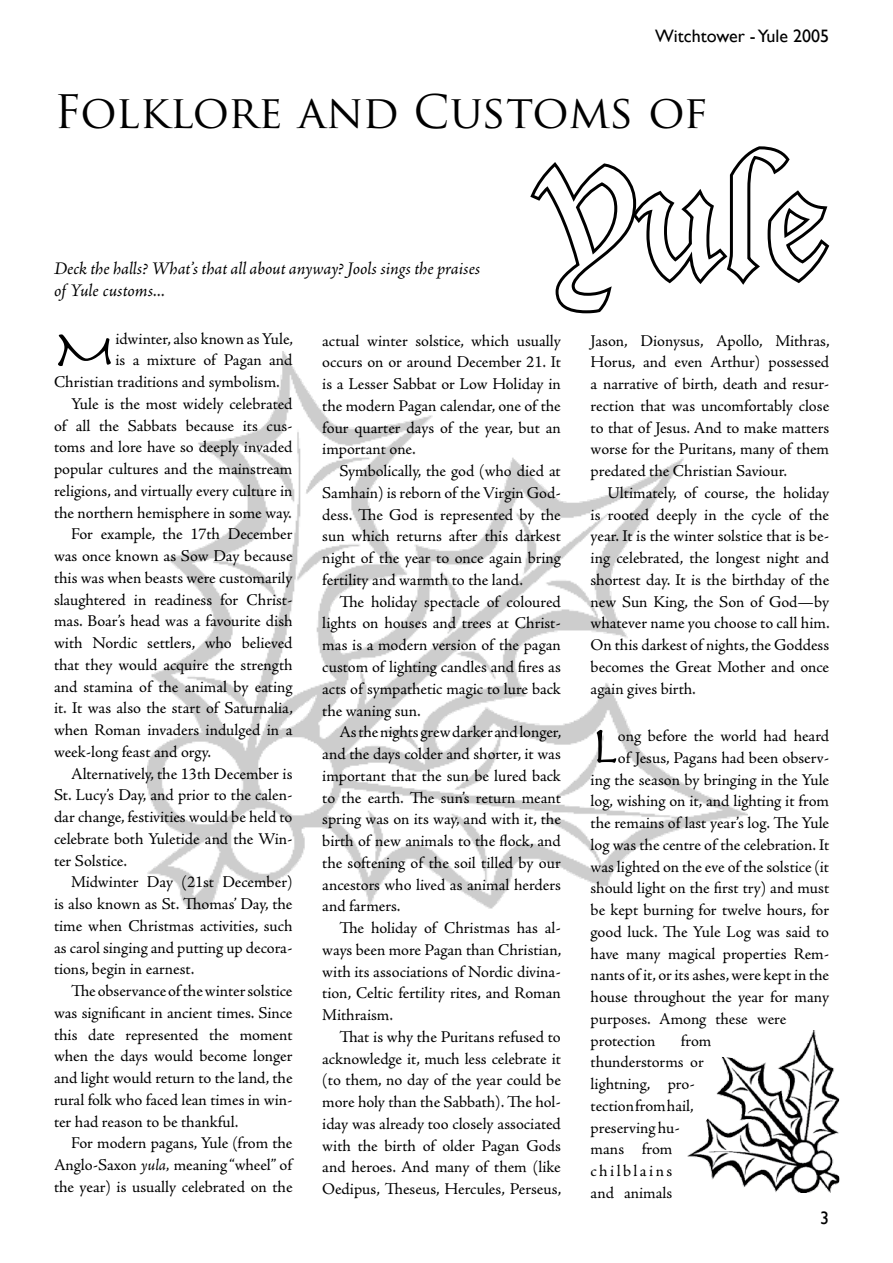
<style>
.page{position:relative;width:893px;height:1263px;background:#fff}
.page>*{position:absolute;margin:0;border:0;box-sizing:border-box;transform-origin:0 0}
.t1{font:150px "Lucida Blackletter";color:#fff}
.t2{font:52.65px "Herculanum";color:#000}
.t3{font:45px "Trajan Pro";color:#000}
.t4{font:italic 18px/21.8px "Adobe Jenson Pro";color:#000}
.t5{font:18px "Gill Sans";color:#000}
.t6{font:16.5px/21.8px "Adobe Jenson Pro";letter-spacing:-.005em;color:#000;text-align:justify}
.s1{font-style:italic}
</style>
<div class="page">
<img style="left:147px;top:352px;width:600px;height:558px">
<img style="left:688px;top:1030px;width:151px;height:163px">
<svg style="left:530px;top:146px;width:300px;height:168px"></svg>
<p class="t5" style="left:655px;top:26px;width:176px">Witchtower - Yule 2005</p>
<h3 class="t3" style="left:54px;top:83px;width:655px">Folklore and Customs of</h3>
<h1 class="t1" style="left:542px;top:134px;width:289px">Yule</h1>
<h2 class="t2" style="left:54px;top:316px;width:63px">M</h2>
<p class="t6" style="left:115px;top:328px;width:179px">idwinter, also known as Yule,</p>
<p class="t4" style="left:54px;top:259px;width:428px">Deck the halls? What’s that all about anyway? Jools sings the praises of Yule customs...</p>
<p class="t6" style="left:322px;top:330px;width:240px">actual winter solstice, which usually occurs on or around December 21. It is a Lesser Sabbat or Low Holiday in the modern Pagan calendar, one of the four quarter days of the year, but an important one.</p>
<p class="t6" style="left:322px;top:460px;width:240px;text-indent:17px">Symbolically, the god (who died at Samhain) is reborn of the Virgin God&shy;dess. The God is represented by the sun which returns after this darkest night of the year to once again bring fertility and warmth to the land.</p>
<p class="t6" style="left:322px;top:591px;width:240px;text-indent:17px">The holiday spectacle of coloured lights on houses and trees at Christ&shy;mas is a modern version of the pagan custom of lighting candles and fires as acts of sympathetic magic to lure back the waning sun.</p>
<p class="t6" style="left:322px;top:721px;width:241px;text-indent:17px">As the nights grew darker and longer, and the days colder and shorter, it was important that the sun be lured back to the earth. The sun’s return meant spring was on its way, and with it, the birth of new animals to the flock, and the softening of the soil tilled by our ancestors who lived as animal herders and farmers.</p>
<p class="t6" style="left:322px;top:917px;width:241px;text-indent:17px">The holiday of Christmas has al&shy;ways been more Pagan than Christian, with its associations of Nordic divina&shy;tion, Celtic fertility rites, and Roman Mithraism.</p>
<p class="t6" style="left:322px;top:1026px;width:241px;text-indent:17px">That is why the Puritans refused to acknowledge it, much less celebrate it (to them, no day of the year could be more holy than the Sabbath). The hol&shy;iday was already too closely associated with the birth of older Pagan Gods and heroes. And many of them (like Oedipus, Theseus, Hercules, Perseus,</p>
<p class="t6" style="left:591px;top:330px;width:241px">Jason, Dionysus, Apollo, Mithras, Horus, and even Arthur) possessed a narrative of birth, death and resur&shy;rection that was uncomfortably close to that of Jesus. And to make matters worse for the Puritans, many of them predated the Christian Saviour.</p>
<p class="t6" style="left:591px;top:482px;width:241px;text-indent:17px">Ultimately, of course, the holiday is rooted deeply in the cycle of the year. It is the winter solstice that is be&shy;ing celebrated, the longest night and shortest day. It is the birthday of the new Sun King, the Son of God—by whatever name you choose to call him.<br>On this darkest of nights, the Goddess becomes the Great Mother and once again gives birth.</p>
<h2 class="t2" style="left:591px;top:713px;width:29px">L</h2>
<p class="t6" style="left:618px;top:725px;width:213px">ong before the world had heard</p>
<p class="t6" style="left:115px;top:350px;width:179px">is a mixture of Pagan and</p>
<p class="t6" style="left:54px;top:371px;width:227px">Christian traditions and symbolism.</p>
<p class="t6" style="left:71px;top:393px;width:223px">Yule is the most widely celebrated</p>
<p class="t6" style="left:54px;top:415px;width:240px">of all the Sabbats because its cus-</p>
<p class="t6" style="left:54px;top:437px;width:240px">toms and lore have so deeply invaded</p>
<p class="t6" style="left:54px;top:458px;width:240px">popular cultures and the mainstream</p>
<p class="t6" style="left:54px;top:480px;width:240px">religions, and virtually every culture in</p>
<p class="t6" style="left:54px;top:502px;width:239px">the northern hemisphere in some way.</p>
<p class="t6" style="left:71px;top:524px;width:223px">For example, the 17th December</p>
<p class="t6" style="left:54px;top:545px;width:240px">was once known as Sow Day because</p>
<p class="t6" style="left:54px;top:567px;width:240px">this was when beasts were customarily</p>
<p class="t6" style="left:54px;top:589px;width:240px">slaughtered in readiness for Christ-</p>
<p class="t6" style="left:54px;top:611px;width:240px">mas. Boar’s head was a favourite dish</p>
<p class="t6" style="left:54px;top:632px;width:240px">with Nordic settlers, who believed</p>
<p class="t6" style="left:54px;top:654px;width:240px">that they would acquire the strength</p>
<p class="t6" style="left:54px;top:676px;width:240px">and stamina of the animal by eating</p>
<p class="t6" style="left:54px;top:698px;width:240px">it. It was also the start of Saturnalia,</p>
<p class="t6" style="left:54px;top:719px;width:240px">when Roman invaders indulged in a</p>
<p class="t6" style="left:54px;top:741px;width:159px">week-long feast and orgy.</p>
<p class="t6" style="left:71px;top:763px;width:223px">Alternatively, the 13th December is</p>
<p class="t6" style="left:54px;top:785px;width:240px">St. Lucy’s Day, and prior to the calen-</p>
<p class="t6" style="left:54px;top:806px;width:240px">dar change, festivities would be held to</p>
<p class="t6" style="left:54px;top:828px;width:240px">celebrate both Yuletide and the Win-</p>
<p class="t6" style="left:54px;top:850px;width:74px">ter Solstice.</p>
<p class="t6" style="left:71px;top:872px;width:223px">Midwinter Day (21st December)</p>
<p class="t6" style="left:54px;top:893px;width:240px">is also known as St. Thomas’ Day, the</p>
<p class="t6" style="left:54px;top:915px;width:240px">time when Christmas activities, such</p>
<p class="t6" style="left:54px;top:937px;width:240px">as carol singing and putting up decora-</p>
<p class="t6" style="left:54px;top:959px;width:142px">tions, begin in earnest.</p>
<p class="t6" style="left:71px;top:980px;width:223px">The observance of the winter solstice</p>
<p class="t6" style="left:54px;top:1002px;width:240px">was significant in ancient times. Since</p>
<p class="t6" style="left:54px;top:1024px;width:240px">this date represented the moment</p>
<p class="t6" style="left:54px;top:1046px;width:240px">when the days would become longer</p>
<p class="t6" style="left:54px;top:1067px;width:240px">and light would return to the land, the</p>
<p class="t6" style="left:54px;top:1089px;width:240px">rural folk who faced lean times in win-</p>
<p class="t6" style="left:54px;top:1111px;width:186px">ter had reason to be thankful.</p>
<p class="t6" style="left:71px;top:1133px;width:223px">For modern pagans, Yule (from the</p>
<p class="t6" style="left:54px;top:1154px;width:240px">Anglo-Saxon <span class="s1">yula,</span> meaning “wheel” of</p>
<p class="t6" style="left:54px;top:1176px;width:240px">the year) is usually celebrated on the</p>
<p class="t6" style="left:618px;top:747px;width:213px">of Jesus, Pagans had been observ-</p>
<p class="t6" style="left:591px;top:769px;width:240px">ing the season by bringing in the Yule</p>
<p class="t6" style="left:591px;top:790px;width:240px">log, wishing on it, and lighting it from</p>
<p class="t6" style="left:591px;top:812px;width:240px">the remains of last year’s log. The Yule</p>
<p class="t6" style="left:591px;top:834px;width:240px">log was the centre of the celebration. It</p>
<p class="t6" style="left:591px;top:856px;width:240px">was lighted on the eve of the solstice (it</p>
<p class="t6" style="left:591px;top:877px;width:240px">should light on the first try) and must</p>
<p class="t6" style="left:591px;top:899px;width:240px">be kept burning for twelve hours, for</p>
<p class="t6" style="left:591px;top:921px;width:240px">good luck. The Yule Log was said to</p>
<p class="t6" style="left:591px;top:943px;width:240px">have many magical properties Rem-</p>
<p class="t6" style="left:591px;top:964px;width:240px">nants of it, or its ashes, were kept in the</p>
<p class="t6" style="left:591px;top:986px;width:240px">house throughout the year for many</p>
<p class="t6" style="left:591px;top:1008px;width:197px">purposes. Among these were</p>
<p class="t6" style="left:591px;top:1030px;width:66px">protection</p>
<p class="t6" style="left:591px;top:1030px;width:122px;text-align:left;text-indent:90px">from thunderstorms or lightning, pro&shy;tection from hail, preserving hu&shy;mans from chilblains<br>and animals</p>
</div>
